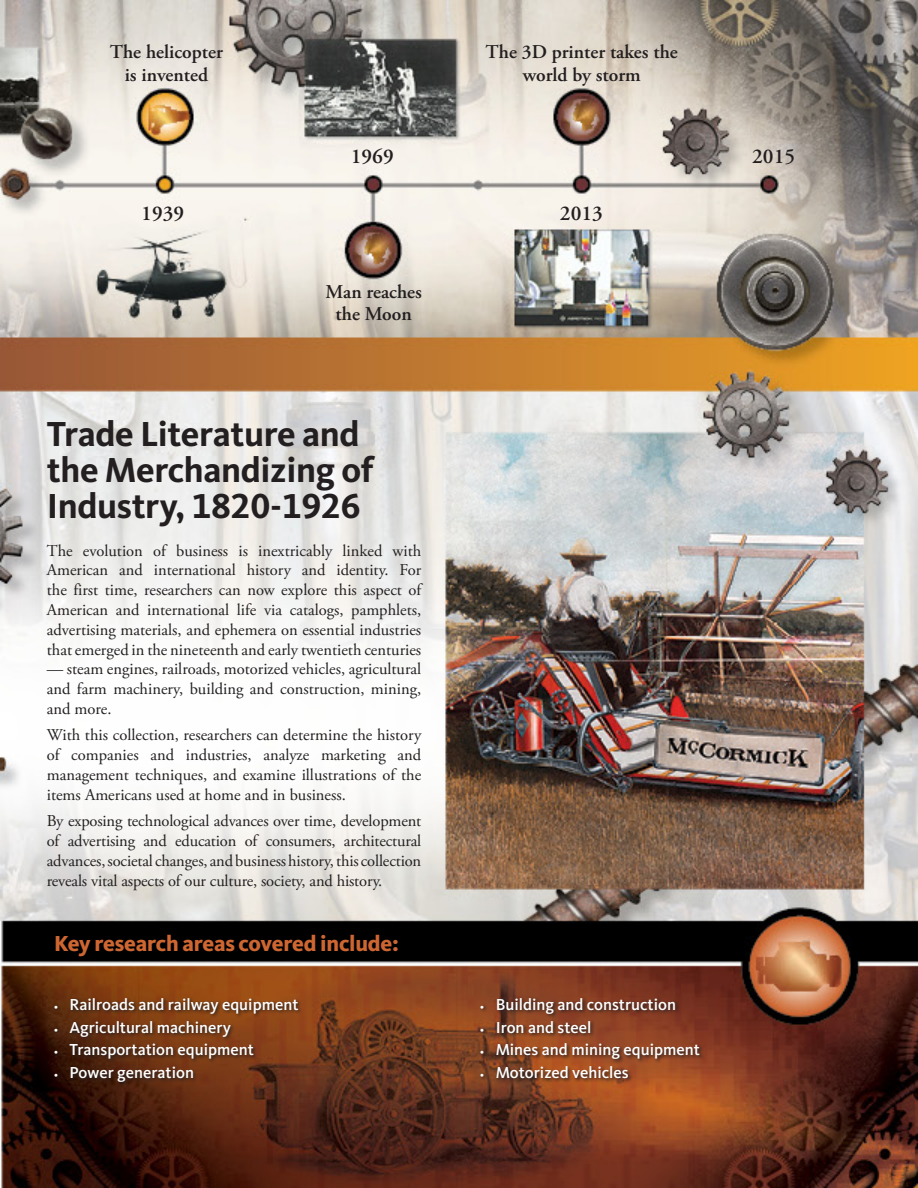
<style>
.page{position:relative;width:918px;height:1188px;background:#fff}
.page>*{position:absolute;margin:0;border:0;box-sizing:border-box;transform-origin:0 0}
.t1{font:700 36px/36px "Kievit OT";letter-spacing:-.01em;color:#231f20}
.t2{font:800 22.5px "Kievit OT";letter-spacing:-.01em;color:#ce6632}
.t3{font:600 21.15px "Adobe Garamond Pro";color:#231f20}
.t4{font:600 19.5px/22.5px "Adobe Garamond Pro";color:#231f20;text-align:center}
.t5{font:16.5px/19.8px "Adobe Garamond Pro";color:#231f20;text-align:justify}
.t6{font:500 16.5px "Kievit OT";color:#fff}
.s1{font-size:9.6px}
</style>
<div class="page">
<img style="left:0;top:0;width:918px;height:1188px">
<svg style="left:53px;top:997px;width:651px;height:90px;background:#763a1c"></svg>
<p class="t4" style="left:110px;top:41px;width:115px">The helicopter is invented</p>
<p class="t4" style="left:486px;top:41px;width:194px">The 3D printer takes the world by storm</p>
<p class="t3" style="left:351px;top:144px;width:45px">1969</p>
<p class="t3" style="left:752px;top:144px;width:45px">2015</p>
<p class="t3" style="left:141px;top:201px;width:45px">1939</p>
<p class="t3" style="left:560px;top:201px;width:45px">2013</p>
<p class="t4" style="left:326px;top:281px;width:98px">Man reaches the Moon</p>
<h1 class="t1" style="left:47px;top:415px;width:329px">Trade Literature and the Merchandizing of<br>Industry, 1820-1926</h1>
<p class="t5" style="left:47px;top:541px;width:376px">The evolution of business is inextricably linked with American and international history and identity. For the first time, researchers can now explore this aspect of American and international life via catalogs, pamphlets, advertising materials, and ephemera on essential industries that emerged in the nineteenth and early twentieth centuries</p>
<p class="t5" style="left:47px;top:660px;width:376px">— steam engines, railroads, motorized vehicles, agricultural and farm machinery, building and construction, mining, and more.</p>
<p class="t5" style="left:47px;top:726px;width:376px">With this collection, researchers can determine the history of companies and industries, analyze marketing and management techniques, and examine illustrations of the items Americans used at home and in business.</p>
<p class="t5" style="left:47px;top:812px;width:376px">By exposing technological advances over time, development of advertising and education of consumers, architectural advances, societal changes, and business history, this collection reveals vital aspects of our culture, society, and history.</p>
<h2 class="t2" style="left:54px;top:930px;width:346px">Key research areas covered include:</h2>
<p class="t6" style="left:54px;top:995px;width:246px"><span class="s1">•</span> Railroads and railway equipment</p>
<p class="t6" style="left:54px;top:1017px;width:178px"><span class="s1">•</span> Agricultural machinery</p>
<p class="t6" style="left:54px;top:1040px;width:201px"><span class="s1">•</span> Transportation equipment</p>
<p class="t6" style="left:54px;top:1062px;width:141px"><span class="s1">•</span> Power generation</p>
<p class="t6" style="left:480px;top:995px;width:197px"><span class="s1">•</span> Building and construction</p>
<p class="t6" style="left:480px;top:1017px;width:113px"><span class="s1">•</span> Iron and steel</p>
<p class="t6" style="left:480px;top:1040px;width:221px"><span class="s1">•</span> Mines and mining equipment</p>
<p class="t6" style="left:480px;top:1062px;width:150px"><span class="s1">•</span> Motorized vehicles</p>
</div>
